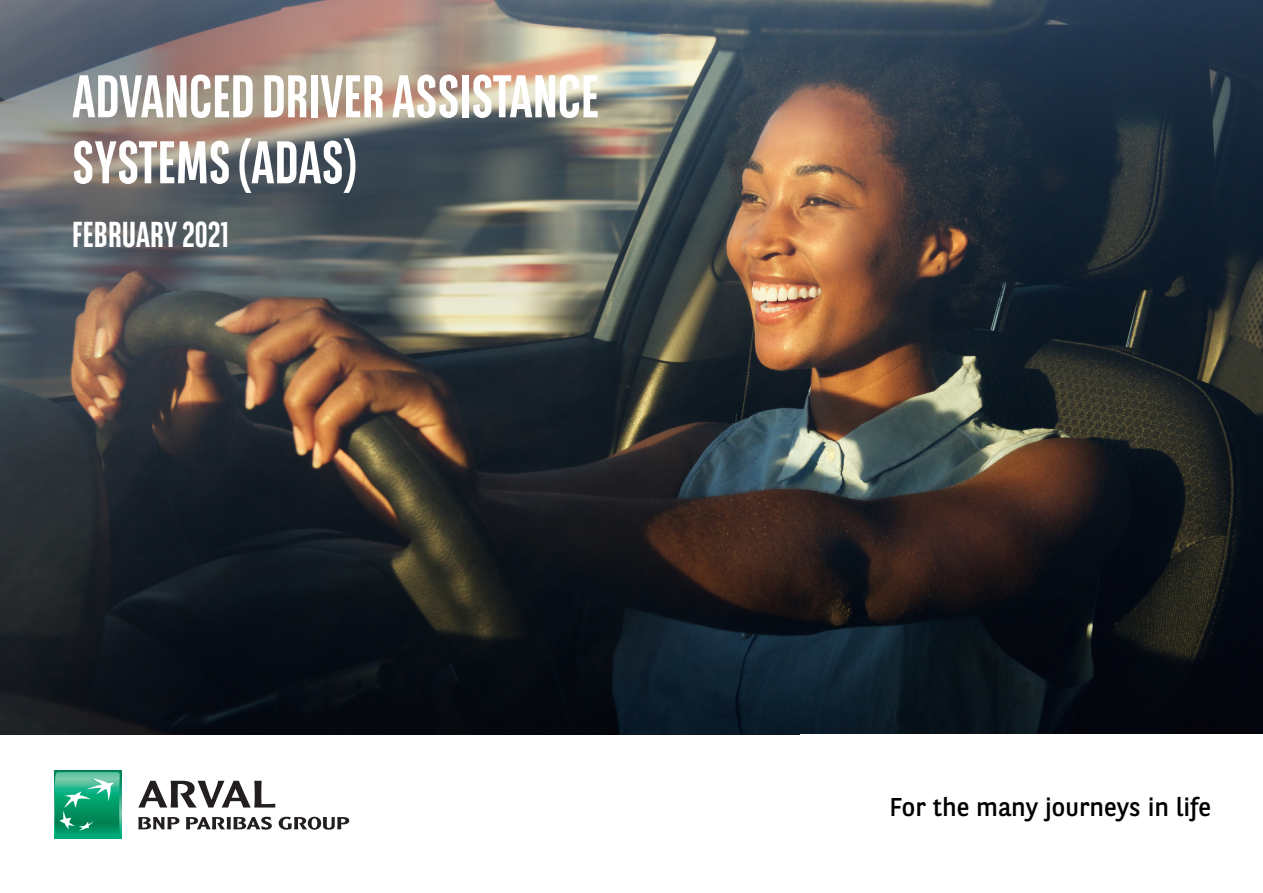
<style>
.page{position:relative;width:1263px;height:893px;background:#fff}
.page>*{position:absolute;margin:0;border:0;box-sizing:border-box;transform-origin:0 0}
.t1{font:700 60px "BNPP Sans Condensed";color:#fff}
.t2{font:700 36px "BNPP Sans Condensed";color:#fff}
.t3{font:25.65px "BNPP Sans";color:#000}
</style>
<div class="page">
<img style="left:0;top:0;width:1263px;height:735px">
<div style="left:55px;top:771px;width:66px;height:68px;background:#00aa78"></div>
<svg style="left:55px;top:772px;width:65px;height:62px"></svg>
<svg style="left:138px;top:817px;width:41px;height:12px"></svg>
<svg style="left:186px;top:817px;width:86px;height:13px"></svg>
<svg style="left:279px;top:817px;width:70px;height:13px"></svg>
<img style="left:0;top:0;width:889px;height:510px">
<svg style="left:138px;top:781px;width:137px;height:26px"></svg>
<p class="t1" style="left:72px;top:61px;width:529px">ADVANCEDDRIVER ASSISTANCE</p>
<p class="t1" style="left:72px;top:127px;width:286px">SYSTEMS (ADAS)</p>
<p class="t2" style="left:72px;top:214px;width:158px">FEBRUARY 2021</p>
<p class="t3" style="left:889px;top:790px;width:323px">For the many journeys in life</p>
</div>
